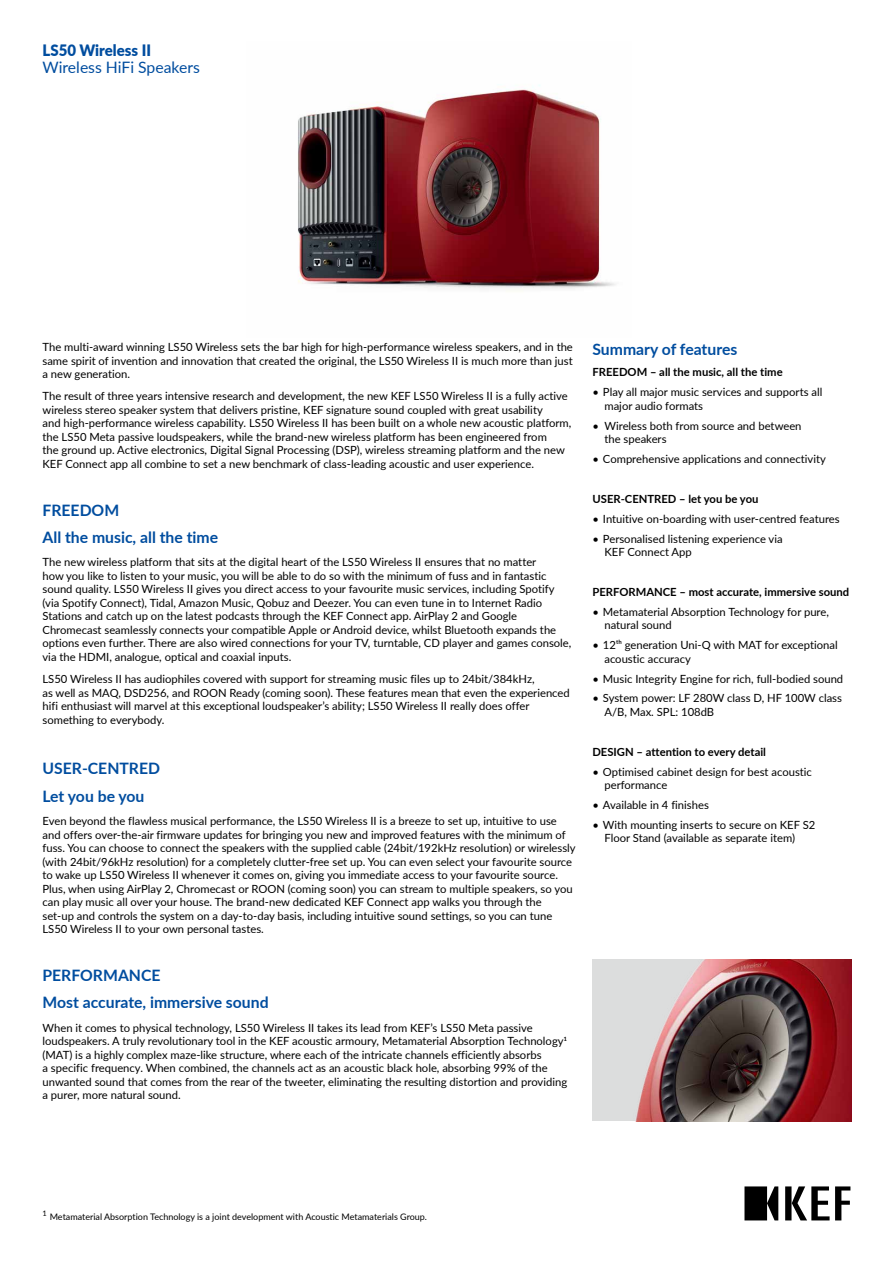
<style>
.page{position:relative;width:893px;height:1263px;background:#fff}
.page>*{position:absolute;margin:0;border:0;box-sizing:border-box;transform-origin:0 0}
.t1{font:700 15.75px/27.5px "Lato";color:#004d9f}
.t2{font:15.75px "Lato";color:#004d9f}
.t3{font:900 15.75px "Lato";color:#004d9f;scale:.95 1}
.t4{font:11.25px/13.5px "Lato";color:#000}
.t5{font:700 11.25px "Lato";color:#000}
.t6{font:9px "Lato";color:#000}
</style>
<div class="page">
<img style="left:298px;top:85px;width:318px;height:205px">
<svg style="left:744px;top:1186px;width:106px;height:34px"></svg>
<div style="left:593px;top:960px;width:258px;height:161px;background:#dcdddd"></div>
<img style="left:636px;top:960px;width:215px;height:161px">
<h1 class="t3" style="left:43px;top:39px;width:116px">LS50 Wireless II</h1>
<h1 class="t2" style="left:43px;top:56px;width:159px">Wireless HiFi Speakers</h1>
<p class="t4" style="left:43px;top:340px;width:532px;text-align:justify">The multi-award winning LS50 Wireless sets the bar high for high-performance wireless speakers, and in the same spirit of invention and innovation that created the original, the LS50 Wireless II is much more than just a new generation.</p>
<p class="t4" style="left:43px;top:389px;width:530px">The result of three years intensive research and development, the new KEF LS50 Wireless II is a fully active wireless stereo speaker system that delivers pristine, KEF signature sound coupled with great usability<br>and high-performance wireless capability. LS50 Wireless II has been built on a whole new acoustic platform, the LS50 Meta passive loudspeakers, while the brand-new wireless platform has been engineered from<br>the ground up. Active electronics, Digital Signal Processing (DSP), wireless streaming platform and the new KEF Connect app all combine to set a new benchmark of class-leading acoustic and user experience.</p>
<h1 class="t1" style="left:43px;top:495px;width:177px">FREEDOM<br>All the music, all the time</h1>
<p class="t4" style="left:43px;top:555px;width:530px">The new wireless platform that sits at the digital heart of the LS50 Wireless II ensures that no matter<br>how you like to listen to your music, you will be able to do so with the minimum of fuss and in fantastic sound quality. LS50 Wireless II gives you direct access to your favourite music services, including Spotify (via Spotify Connect), Tidal, Amazon Music, Qobuz and Deezer. You can even tune in to Internet Radio Stations and catch up on the latest podcasts through the KEF Connect app. AirPlay 2 and Google Chromecast seamlessly connects your compatible Apple or Android device, whilst Bluetooth expands the options even further. There are also wired connections for your TV, turntable, CD player and games console, via the HDMI, analogue, optical and coaxial inputs.</p>
<p class="t4" style="left:43px;top:672px;width:529px">LS50 Wireless II has audiophiles covered with support for streaming music files up to 24bit/384kHz,<br>as well as MAQ, DSD256, and ROON Ready (coming soon). These features mean that even the experienced hifi enthusiast will marvel at this exceptional loudspeaker’s ability; LS50 Wireless II really does offer something to everybody.</p>
<h1 class="t1" style="left:43px;top:754px;width:119px">USER-CENTRED<br>Let you be you</h1>
<p class="t4" style="left:43px;top:814px;width:535px">Even beyond the flawless musical performance, the LS50 Wireless II is a breeze to set up, intuitive to use and offers over-the-air firmware updates for bringing you new and improved features with the minimum of fuss. You can choose to connect the speakers with the supplied cable (24bit/192kHz resolution) or wirelessly (with 24bit/96kHz resolution) for a completely clutter-free set up. You can even select your favourite source to wake up LS50 Wireless II whenever it comes on, giving you immediate access to your favourite source.<br>Plus, when using AirPlay 2, Chromecast or ROON (coming soon) you can stream to multiple speakers, so you can play music all over your house. The brand-new dedicated KEF Connect app walks you through the set-up and controls the system on a day-to-day basis, including intuitive sound settings, so you can tune LS50 Wireless II to your own personal tastes.</p>
<h1 class="t1" style="left:43px;top:961px;width:228px">PERFORMANCE<br>Most accurate, immersive sound</h1>
<p class="t4" style="left:43px;top:1020px;width:526px">When it comes to physical technology, LS50 Wireless II takes its lead from KEF’s LS50 Meta passive loudspeakers. A truly revolutionary tool in the KEF acoustic armoury, Metamaterial Absorption Technology1 (MAT) is a highly complex maze-like structure, where each of the intricate channels efficiently absorbs<br>a specific frequency. When combined, the channels act as an acoustic black hole, absorbing 99% of the unwanted sound that comes from the rear of the tweeter, eliminating the resulting distortion and providing a purer, more natural sound.</p>
<h1 class="t1" style="left:592px;top:335px;width:146px">Summary of features</h1>
<p class="t5" style="left:592px;top:364px;width:192px">FREEDOM – all the music, all the time</p>
<p class="t4" style="left:604px;top:385px;width:219px;text-indent:-12px">• Play all major music services and supports all major audio formats</p>
<p class="t4" style="left:604px;top:418px;width:199px;text-indent:-12px">• Wireless both from source and between the speakers</p>
<p class="t4" style="left:592px;top:452px;width:235px">• Comprehensive applications and connectivity</p>
<p class="t5" style="left:592px;top:490px;width:168px">USER-CENTRED – let you be you</p>
<p class="t4" style="left:592px;top:511px;width:249px">• Intuitive on-boarding with user-centred features</p>
<p class="t4" style="left:604px;top:531px;width:180px;text-indent:-12px">• Personalised listening experience via<br>KEF Connect App</p>
<p class="t5" style="left:592px;top:583px;width:258px">PERFORMANCE – most accurate, immersive sound</p>
<p class="t4" style="left:604px;top:604px;width:226px;text-indent:-12px">• Metamaterial Absorption Technology for pure, natural sound</p>
<p class="t4" style="left:604px;top:638px;width:235px;text-indent:-12px">• 12th generation Uni-Q with MAT for exceptional acoustic accuracy</p>
<p class="t4" style="left:592px;top:671px;width:252px">• Music Integrity Engine for rich, full-bodied sound</p>
<p class="t4" style="left:604px;top:691px;width:239px;text-indent:-12px">• System power: LF 280W class D, HF 100W class<br>A/B, Max. SPL: 108dB</p>
<p class="t5" style="left:592px;top:743px;width:175px">DESIGN – attention to every detail</p>
<p class="t4" style="left:604px;top:764px;width:209px;text-indent:-12px">• Optimised cabinet design for best acoustic performance</p>
<p class="t4" style="left:592px;top:797px;width:118px">• Available in 4 finishes</p>
<p class="t4" style="left:604px;top:817px;width:212px;text-indent:-12px">• With mounting inserts to secure on KEF S2<br>Floor Stand (available as separate item)</p>
<p class="t6" style="left:43px;top:1210px;width:386px"><sup>1</sup> Metamaterial Absorption Technology is a joint development with Acoustic Metamaterials Group.</p>
</div>
